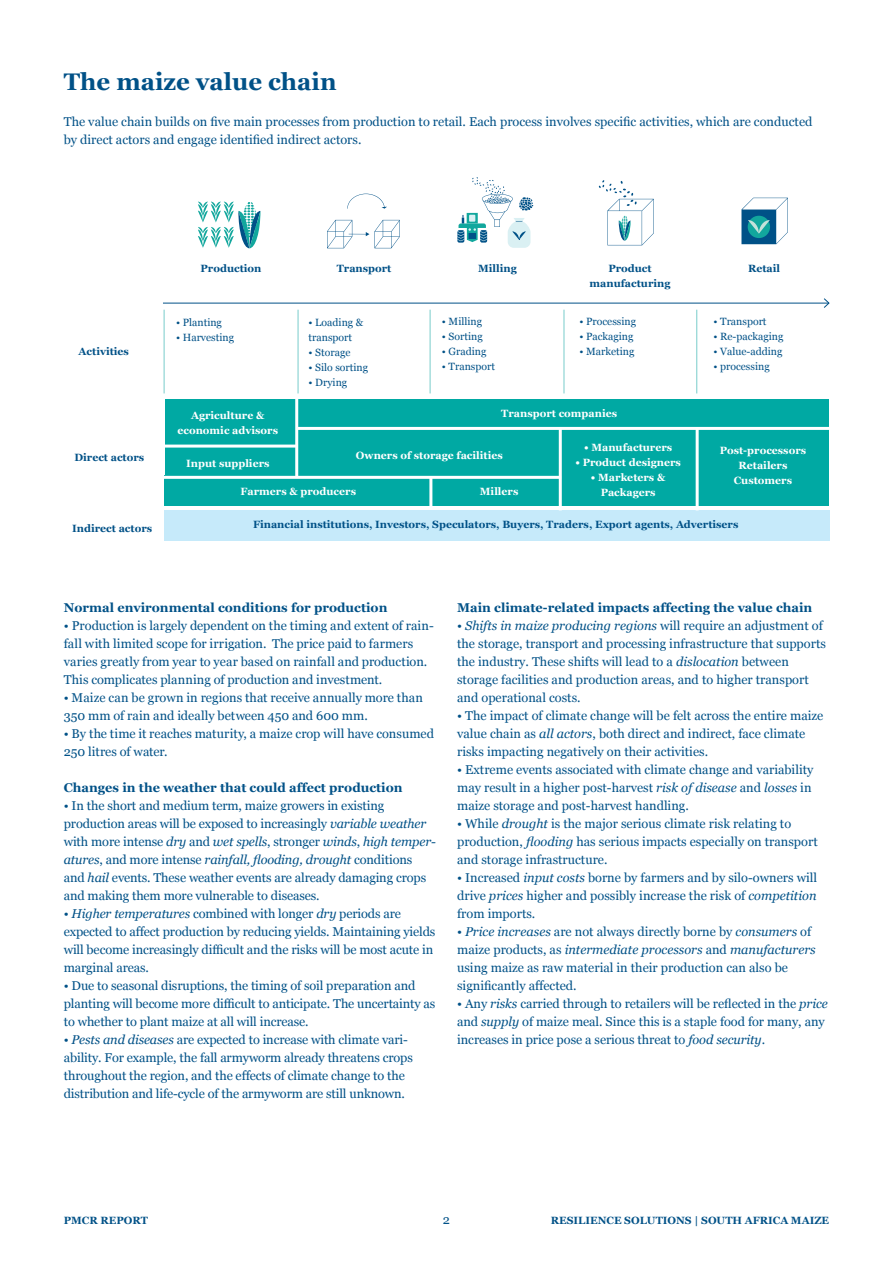
<style>
.page{position:relative;width:893px;height:1263px;background:#fff}
.page>*{position:absolute;margin:0;border:0;box-sizing:border-box;transform-origin:0 0}
.valiotsikko_iso{font:700 24px "Georgia";color:#005187}
.leipis{font:12.75px/18px "Georgia";color:#005187}
.leipis-2{font:700 12.75px "Georgia";color:#005187}
.leipis-3{font:700 10.5px/15px "Georgia";color:#fff;text-align:center}
.Graphs_text{font:10.5px/15px "Georgia";color:#005187}
.leipis-4{font:700 10.5px "Georgia";color:#005187}
.Graphs_headings{font:700 10.5px/15px "Georgia";color:#005187;text-align:center}
.leipis-5{font:10.5px "Georgia";color:#005187}
.s1{font-style:italic}
</style>
<div class="page">
<div style="left:165px;top:476px;width:265px;height:30px;background:#00a9a3"></div>
<div style="left:429px;top:477px;width:137px;height:29px;background:#00a9a3"></div>
<div style="left:560px;top:429px;width:137px;height:77px;background:#00a9a3"></div>
<div style="left:699px;top:429px;width:130px;height:77px;background:#00a9a3"></div>
<div style="left:165px;top:446px;width:132px;height:33px;background:#00a9a3"></div>
<div style="left:165px;top:399px;width:132px;height:47px;background:#00a9a3"></div>
<div style="left:164px;top:510px;width:665px;height:31px;background:#c6eafa"></div>
<div style="left:292px;top:429px;width:272px;height:48px;background:#00a9a3"></div>
<div style="left:297px;top:399px;width:532px;height:29px;background:#00a9a3"></div>
<hr style="left:559px;top:428px;width:3px;height:82px;background:#fff">
<hr style="left:696px;top:428px;width:3px;height:82px;background:#fff">
<hr style="left:429px;top:478px;width:3px;height:31px;background:#fff">
<hr style="left:295px;top:395px;width:3px;height:82px;background:#fff">
<hr style="left:159px;top:476px;width:402px;height:3px;background:#fff">
<hr style="left:297px;top:427px;width:532px;height:3px;background:#fff">
<hr style="left:164px;top:445px;width:133px;height:3px;background:#fff">
<hr style="left:164px;top:310px;width:1px;height:83px;background:#78cccb">
<hr style="left:298px;top:310px;width:1px;height:83px;background:#78cccb">
<hr style="left:430px;top:310px;width:1px;height:83px;background:#78cccb">
<hr style="left:564px;top:310px;width:1px;height:83px;background:#78cccb">
<hr style="left:696px;top:310px;width:1px;height:83px;background:#78cccb">
<hr style="left:163px;top:303px;width:666px;height:1px;background:#005187">
<svg style="left:824px;top:298px;width:5px;height:10px"></svg>
<svg style="left:198px;top:202px;width:62px;height:46px"></svg>
<svg style="left:327px;top:220px;width:73px;height:28px"></svg>
<svg style="left:347px;top:194px;width:40px;height:15px"></svg>
<svg style="left:457px;top:177px;width:76px;height:71px"></svg>
<svg style="left:599px;top:180px;width:55px;height:65px"></svg>
<svg style="left:741px;top:198px;width:47px;height:46px"></svg>
<p class="valiotsikko_iso" style="left:64px;top:64px;width:274px">The maize value chain</p>
<p class="leipis" style="left:64px;top:112px;width:750px">The value chain builds on five main processes from production to retail. Each process involves specific activities, which are conducted by direct actors and engage identified indirect actors.</p>
<p class="Graphs_headings" style="left:79px;top:343px;width:52px">Activities</p>
<p class="Graphs_headings" style="left:74px;top:449px;width:71px">Direct actors</p>
<p class="Graphs_headings" style="left:72px;top:521px;width:82px">Indirect actors</p>
<p class="Graphs_headings" style="left:201px;top:261px;width:62px">Production</p>
<p class="Graphs_headings" style="left:337px;top:261px;width:56px">Transport</p>
<p class="leipis-5" style="left:176px;top:315px;width:47px">• Planting</p>
<p class="leipis-5" style="left:176px;top:330px;width:59px">• Harvesting</p>
<p class="Graphs_text" style="left:309px;top:314px;width:56px">• Loading &amp; transport</p>
<p class="Graphs_text" style="left:309px;top:344px;width:43px">• Storage</p>
<p class="Graphs_text" style="left:309px;top:359px;width:61px">• Silo sorting</p>
<p class="Graphs_text" style="left:309px;top:374px;width:40px">• Drying</p>
<p class="Graphs_headings" style="left:478px;top:261px;width:40px">Milling</p>
<p class="Graphs_headings" style="left:589px;top:261px;width:82px">Product manufacturing</p>
<p class="Graphs_headings" style="left:748px;top:261px;width:34px">Retail</p>
<p class="Graphs_text" style="left:579px;top:313px;width:58px">• Processing</p>
<p class="Graphs_text" style="left:579px;top:328px;width:56px">• Packaging</p>
<p class="Graphs_text" style="left:579px;top:343px;width:56px">• Marketing</p>
<p class="Graphs_text" style="left:442px;top:313px;width:42px">• Milling</p>
<p class="Graphs_text" style="left:442px;top:328px;width:42px">• Sorting</p>
<p class="Graphs_text" style="left:442px;top:343px;width:46px">• Grading</p>
<p class="Graphs_text" style="left:442px;top:358px;width:55px">• Transport</p>
<p class="Graphs_text" style="left:713px;top:313px;width:55px">• Transport</p>
<p class="Graphs_text" style="left:713px;top:328px;width:71px">• Re-packaging</p>
<p class="Graphs_text" style="left:713px;top:343px;width:70px">• Value-adding</p>
<p class="Graphs_text" style="left:713px;top:358px;width:58px">• processing</p>
<p class="leipis-3" style="left:177px;top:407px;width:102px">Agriculture &amp; economic advisors</p>
<p class="leipis-3" style="left:501px;top:405px;width:117px">Transport companies</p>
<p class="leipis-3" style="left:186px;top:455px;width:85px">Input suppliers</p>
<p class="leipis-3" style="left:356px;top:447px;width:148px">Owners of storage facilities</p>
<p class="leipis-3" style="left:241px;top:484px;width:117px">Farmers &amp; producers</p>
<p class="leipis-3" style="left:480px;top:484px;width:40px">Millers</p>
<p class="leipis-3" style="left:584px;top:439px;width:90px">• Manufacturers</p>
<p class="leipis-3" style="left:575px;top:454px;width:107px">• Product designers</p>
<p class="leipis-3" style="left:591px;top:469px;width:76px">• Marketers &amp;<br>Packagers</p>
<p class="leipis-3" style="left:720px;top:442px;width:88px">Post-processors</p>
<p class="leipis-3" style="left:738px;top:457px;width:50px">Retailers</p>
<p class="leipis-3" style="left:734px;top:472px;width:60px">Customers</p>
<p class="leipis-4" style="left:253px;top:516px;width:487px">Financial institutions, Investors, Speculators, Buyers, Traders, Export agents, Advertisers</p>
<p class="leipis-2" style="left:64px;top:598px;width:325px">Normal environmental conditions for production</p>
<p class="leipis" style="left:64px;top:616px;width:371px">• Production is largely dependent on the timing and extent of rain&shy;fall with limited scope for irrigation. The price paid to farmers varies greatly from year to year based on rainfall and production.<br>This complicates planning of production and investment.</p>
<p class="leipis" style="left:64px;top:688px;width:361px">• Maize can be grown in regions that receive annually more than<br>350 mm of rain and ideally between 450 and 600 mm.</p>
<p class="leipis" style="left:64px;top:724px;width:372px">• By the time it reaches maturity, a maize crop will have consumed<br>250 litres of water.</p>
<p class="leipis-2" style="left:64px;top:778px;width:340px">Changes in the weather that could affect production</p>
<p class="leipis" style="left:64px;top:796px;width:374px">• In the short and medium term, maize growers in existing production areas will be exposed to increasingly <span class="s1">variable weather </span>with more intense <span class="s1">dry</span> and <span class="s1">wet spells</span>, stronger <span class="s1">winds</span>, <span class="s1">high temper&shy;atures</span>, and more intense <span class="s1">rainfall, flooding, drought</span> conditions and <span class="s1">hail</span> events. These weather events are already damaging crops and making them more vulnerable to diseases.</p>
<p class="leipis" style="left:64px;top:904px;width:373px">• <span class="s1">Higher temperatures</span> combined with longer <span class="s1">dry</span> periods are expected to affect production by reducing yields. Maintaining yields will become increasingly difficult and the risks will be most acute in marginal areas.</p>
<p class="leipis" style="left:64px;top:976px;width:373px">• Due to seasonal disruptions, the timing of soil preparation and planting will become more difficult to anticipate. The uncertainty as to whether to plant maize at all will increase.</p>
<p class="leipis" style="left:64px;top:1030px;width:351px">• <span class="s1">Pests and diseases</span> are expected to increase with climate vari&shy;ability. For example, the fall armyworm already threatens crops throughout the region, and the effects of climate change to the distribution and life-cycle of the armyworm are still unknown.</p>
<p class="leipis-2" style="left:457px;top:598px;width:357px">Main climate-related impacts affecting the value chain</p>
<p class="leipis" style="left:457px;top:616px;width:370px">• <span class="s1">Shifts in maize producing regions</span> will require an adjustment of the storage, transport and processing infrastructure that supports the industry. These shifts will lead to a <span class="s1">dislocation</span> between storage facilities and production areas, and to higher transport and operational costs.</p>
<p class="leipis" style="left:457px;top:706px;width:368px">• The impact of climate change will be felt across the entire maize value chain as <span class="s1">all actors</span>, both direct and indirect, face climate risks impacting negatively on their activities.</p>
<p class="leipis" style="left:457px;top:760px;width:358px">• Extreme events associated with climate change and variability may result in a higher post-harvest <span class="s1">risk of disease</span> and <span class="s1">losses</span> in maize storage and post-harvest handling.</p>
<p class="leipis" style="left:457px;top:814px;width:362px">• While <span class="s1">drought</span> is the major serious climate risk relating to production, <span class="s1">flooding</span> has serious impacts especially on transport and storage infrastructure.</p>
<p class="leipis" style="left:457px;top:868px;width:361px;text-align:justify">• Increased <span class="s1">input costs</span> borne by farmers and by silo-owners will drive <span class="s1">prices</span> higher and possibly increase the risk of <span class="s1">competition </span>from imports.</p>
<p class="leipis" style="left:457px;top:922px;width:360px">• <span class="s1">Price increases</span> are not always directly borne by <span class="s1">consumers</span> of maize products, as <span class="s1">intermediate processors</span> and <span class="s1">manufacturers </span>using maize as raw material in their production can also be significantly affected.</p>
<p class="leipis" style="left:457px;top:994px;width:372px">• Any <span class="s1">risks</span> carried through to retailers will be reflected in the <span class="s1">price </span>and <span class="s1">supply</span> of maize meal. Since this is a staple food for many, any increases in price pose a serious threat to <span class="s1">food security</span>.</p>
<p class="leipis-4" style="left:64px;top:1212px;width:86px">PMCR REPORT</p>
<p class="leipis" style="left:443px;top:1210px;width:9px">2</p>
<p class="leipis-4" style="left:551px;top:1212px;width:280px">RESILIENCE SOLUTIONS | SOUTH AFRICA MAIZE</p>
</div>
